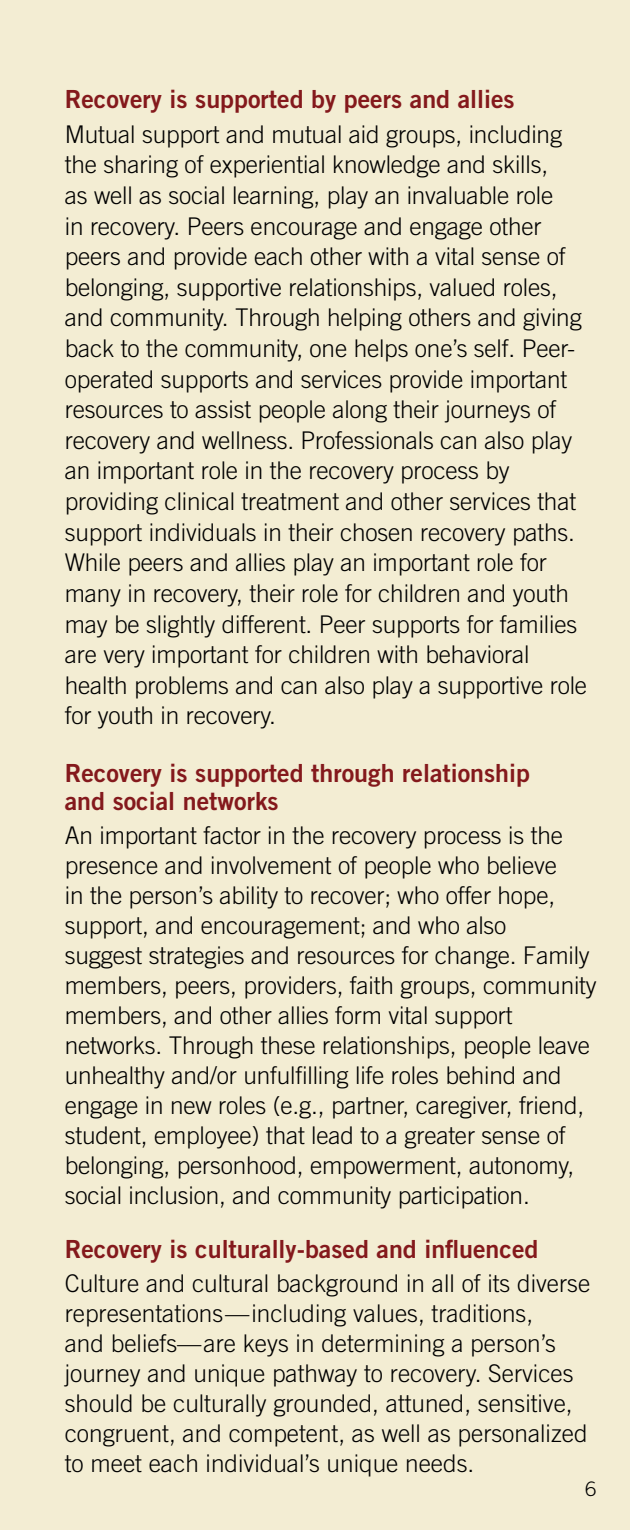
<style>
.page{position:relative;width:630px;height:1530px;background:#f3edd3}
.page>*{position:absolute;margin:0;border:0;box-sizing:border-box;transform-origin:0 0}
.t1{font:25px/27.5px "Trade Gothic LT Std Bd 2";color:#84191c}
.t2{font:300 24.5px/30.5px "Trade Gothic LT Std";letter-spacing:-.005em;color:#000}
.t3{font:300 20px "Trade Gothic LT Std";color:#000}
</style>
<div class="page">
<h3 class="t1" style="left:65px;top:85px;width:451px">Recovery is supported by peers and allies</h3>
<p class="t2" style="left:65px;top:118px;width:524px">Mutual support and mutual aid groups, including the sharing of experiential knowledge and skills,<br>as well as social learning, play an invaluable role<br>in recovery. Peers encourage and engage other peers and provide each other with a vital sense of belonging, supportive relationships, valued roles, and community. Through helping others and giving back to the community, one helps one’s self. Peer&shy;operated supports and services provide important resources to assist people along their journeys of recovery and wellness. Professionals can also play an important role in the recovery process by providing clinical treatment and other services that support individuals in their chosen recovery paths.<br>While peers and allies play an important role for many in recovery, their role for children and youth may be slightly different. Peer supports for families are very important for children with behavioral health problems and can also play a supportive role for youth in recovery.</p>
<h3 class="t1" style="left:65px;top:759px;width:467px">Recovery is supported through relationship and social networks</h3>
<p class="t2" style="left:65px;top:820px;width:533px">An important factor in the recovery process is the presence and involvement of people who believe<br>in the person’s ability to recover; who offer hope, support, and encouragement; and who also<br>suggest strategies and resources for change. Family members, peers, providers, faith groups, community members, and other allies form vital support networks. Through these relationships, people leave unhealthy and/or unfulfilling life roles behind and engage in new roles (e.g., partner, caregiver, friend, student, employee) that lead to a greater sense of belonging, personhood, empowerment, autonomy, social inclusion, and community participation.</p>
<h3 class="t1" style="left:65px;top:1234px;width:475px">Recovery is culturally-based and influenced</h3>
<p class="t2" style="left:65px;top:1267px;width:527px">Culture and cultural background in all of its diverse representations—including values, traditions,<br>and beliefs—are keys in determining a person’s journey and unique pathway to recovery. Services should be culturally grounded, attuned, sensitive, congruent, and competent, as well as personalized to meet each individual’s unique needs.</p>
<p class="t3" style="left:585px;top:1477px;width:13px">6</p>
</div>
